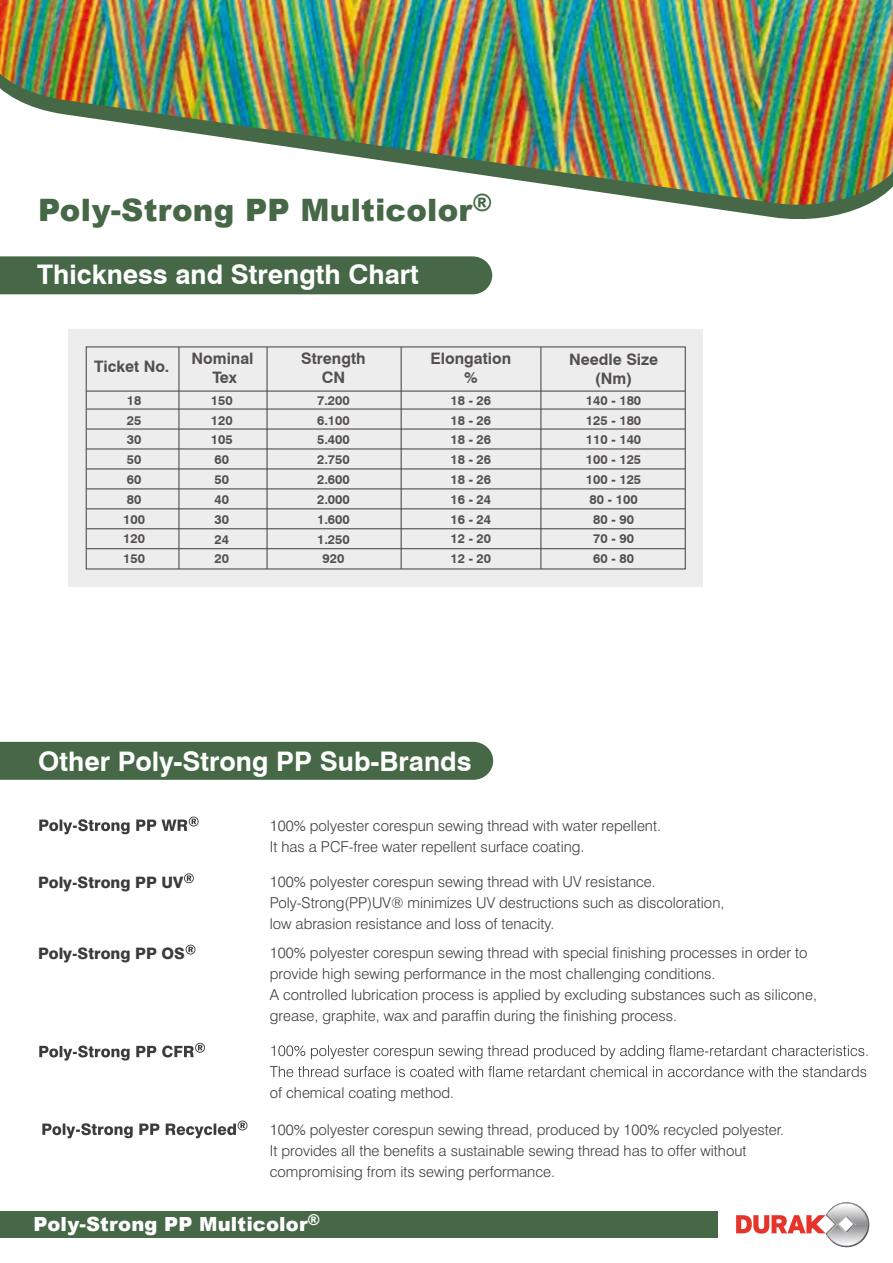
<style>
.page{position:relative;width:893px;height:1263px;background:#fff}
.page>*{position:absolute;margin:0;border:0;box-sizing:border-box;transform-origin:0 0}
.t1{font:900 30.9px "Arial";letter-spacing:.005em;color:#466847}
.t2{font:700 27px "Swiss 721 BT";color:#fff}
.t3{font:900 19.5px "Arial";letter-spacing:.005em;color:#fff}
.t4{font:700 15.75px/18.9px "Swiss 721 BT";color:#534f50;text-align:center}
.t5{font:800 15.75px "Swiss 721 BT";color:#3c3c3b}
.t6{font:300 15px/21px "Swiss 721 BT";color:#3c3c3b}
.t7{font:700 12.9px/19.8px "Swiss 721 BT";color:#534f50}
</style>
<div class="page">
<img style="left:0;top:0;width:893px;height:60px">
<img style="left:0;top:60px;width:893px;height:15px">
<img style="left:0;top:75px;width:893px;height:146px">
<svg style="left:736px;top:1202px;width:133px;height:45px"></svg>
<div style="left:0;top:1211px;width:718px;height:27px;background:#466847"></div>
<svg style="left:248px;top:1221px;width:4px;height:10px"></svg>
<div style="left:69px;top:329px;width:634px;height:258px;background:#ededed"></div>
<div style="left:86px;top:346px;width:600px;height:223px;border:1px solid #534f50"></div>
<hr style="left:86px;top:390px;width:599px;height:2px;background:#534f50">
<hr style="left:86px;top:408px;width:599px;height:2px;background:#534f50">
<hr style="left:86px;top:428px;width:599px;height:2px;background:#534f50">
<hr style="left:86px;top:448px;width:599px;height:1px;background:#534f50">
<hr style="left:86px;top:468px;width:599px;height:1px;background:#534f50">
<hr style="left:86px;top:488px;width:599px;height:1px;background:#534f50">
<hr style="left:86px;top:508px;width:599px;height:1px;background:#534f50">
<hr style="left:86px;top:528px;width:599px;height:1px;background:#534f50">
<hr style="left:86px;top:548px;width:599px;height:1px;background:#534f50">
<hr style="left:178px;top:347px;width:1px;height:222px;background:#534f50">
<hr style="left:266px;top:347px;width:2px;height:222px;background:#534f50">
<hr style="left:401px;top:347px;width:1px;height:222px;background:#534f50">
<hr style="left:540px;top:347px;width:1px;height:222px;background:#534f50">
<svg style="left:377px;top:199px;width:6px;height:22px"></svg>
<svg style="left:39px;top:1043px;width:166px;height:17px"></svg>
<svg style="left:39px;top:816px;width:160px;height:18px"></svg>
<svg style="left:271px;top:1045px;width:596px;height:14px"></svg>
<svg style="left:270px;top:1066px;width:596px;height:11px"></svg>
<svg style="left:186px;top:945px;width:9px;height:9px"></svg>
<svg style="left:184px;top:873px;width:10px;height:10px"></svg>
<svg style="left:42px;top:1120px;width:205px;height:18px"></svg>
<div style="left:0;top:256px;width:492px;height:38px;background:#466847"></div>
<div style="left:0;top:742px;width:493px;height:38px;background:#466847"></div>
<h1 class="t1" style="left:38px;top:187px;width:455px">Poly-Strong PP Mult color<sup>®</sup></h1>
<h2 class="t2" style="left:37px;top:258px;width:383px">Thickness and Strength Chart</h2>
<p class="t4" style="left:94px;top:357px;width:77px">Ticket No.</p>
<p class="t4" style="left:301px;top:349px;width:66px">Strength<br>CN</p>
<p class="t4" style="left:430px;top:349px;width:82px">Elongation %</p>
<p class="t4" style="left:569px;top:350px;width:91px">Needle Size (Nm)</p>
<p class="t7" style="left:123px;top:390px;width:23px">18<br>25<br>30<br>50<br>60<br>80<br>100<br>120<br>150</p>
<p class="t7" style="left:586px;top:390px;width:57px;text-align:center">140 - 180<br>125 - 180<br>110 - 140<br>100 - 125<br>100 - 125<br>80 - 100<br>80 - 90<br>70 - 90<br>60 - 80</p>
<p class="t4" style="left:191px;top:349px;width:64px">Nominal<br>Tex</p>
<p class="t7" style="left:450px;top:390px;width:42px;text-align:justify">18 - 26<br>18 - 26<br>18 - 26<br>18 - 26<br>18 - 26<br>16 - 24<br>16 - 24<br>12 - 20<br>12 - 20</p>
<p class="t7" style="left:317px;top:390px;width:34px;text-align:center">7.200<br>6.100<br>5.400<br>2.750<br>2.600<br>2.000<br>1.600<br>1.250<br>920</p>
<p class="t7" style="left:211px;top:390px;width:23px">150<br>120<br>105<br>60<br>50<br>40<br>30<br>24<br>20</p>
<h2 class="t2" style="left:38px;top:744px;width:435px">Other Poly-Strong PP Sub-Brands</h2>
<p class="t6" style="left:270px;top:815px;width:393px">100% polyester corespun sewing thread with water repellent.<br>It has a PCF-free water repellent surface coating.</p>
<p class="t5" style="left:38px;top:872px;width:147px">Poly-Strong PP UV</p>
<p class="t6" style="left:270px;top:871px;width:456px">100% polyester corespun sewing thread with UV resistance.<br>Poly-Strong(PP)UV® minimizes UV destructions such as discoloration, low abrasion resistance and loss of tenacity.</p>
<p class="t5" style="left:38px;top:944px;width:148px">Poly-Strong PP OS</p>
<p class="t6" style="left:270px;top:942px;width:549px">100% polyester corespun sewing thread with special finishing processes in order to provide high sewing performance in the most challenging conditions.<br>A controlled lubrication process is applied by excluding substances such as silicone, grease, graphite, wax and paraffin during the finishing process.</p>
<p class="t6" style="left:270px;top:1082px;width:186px">of chemical coating method.</p>
<p class="t6" style="left:270px;top:1119px;width:516px">100% polyester corespun sewing thread, produced by 100% recycled polyester.<br>It provides all the benefits a sustainable sewing thread has to offer without compromising from its sewing performance.</p>
<h3 class="t3" style="left:34px;top:1210px;width:288px">Poly-Strong PP Mult color<sup>®</sup></h3>
</div>
